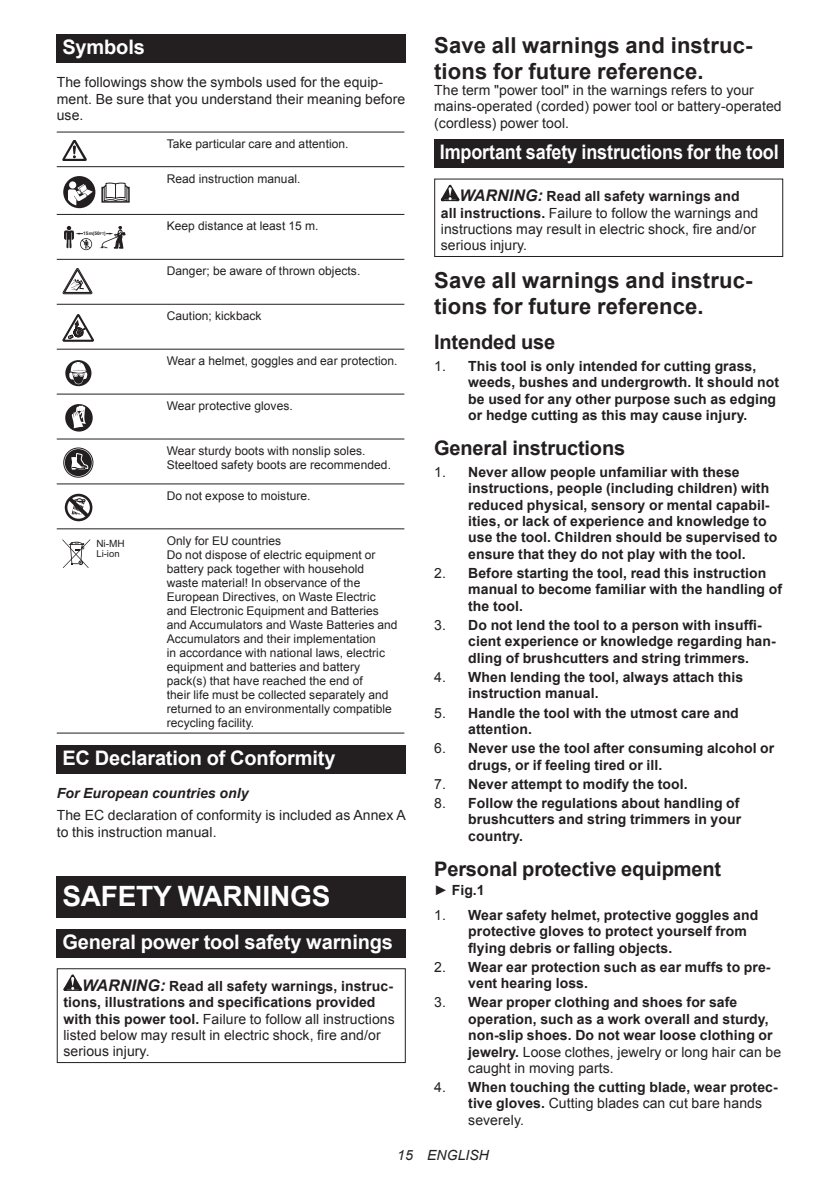
<style>
.page{position:relative;width:840px;height:1191px;background:#fff}
.page>*{position:absolute;margin:0;border:0;box-sizing:border-box;transform-origin:0 0}
.t1{font:700 28px "Arial";letter-spacing:-.01em;color:#fff}
.t2{font:700 22px/25.8px "Arial";letter-spacing:.005em;color:#231f20}
.t3{font:700 20px "Arial";letter-spacing:-.01em;color:#fff}
.t4{font:700 20px "Arial";letter-spacing:-.01em;color:#231f20}
.t5{font:700 20px "Arial";letter-spacing:-.01em;color:#fff;scale:.9 1}
.t6{font:700 14px/16.4px "Arial";letter-spacing:.005em;color:#231f20}
.t7{font:14px/16.4px "Arial";letter-spacing:.005em;color:#231f20}
.t8{font:italic 700 14px "Arial";letter-spacing:.005em;color:#231f20}
.t9{font:italic 14px "Arial";letter-spacing:.005em;color:#231f20}
.t10{font:12px/14px "Arial";letter-spacing:.005em;color:#231f20}
.t11{font:10px "Arial";color:#231f20}
.t12{font:9.6px "Arial";color:#231f20}
.t13{font:700 4.8px "Arial";color:#231f20}
.s1{font-size:3.6px}
.s2{font-style:italic;font-size:16px}
.s3{font-weight:400}
.s4{font-weight:700;font-style:italic;font-size:16px}
.s5{font-weight:700}
</style>
<div class="page">
<div style="left:57px;top:34px;width:348px;height:29px;background:#231f20"></div>
<hr style="left:57px;top:131px;width:104px;height:1px;background:#231f20">
<hr style="left:161px;top:131px;width:243px;height:1px;background:#231f20">
<hr style="left:57px;top:166px;width:104px;height:1px;background:#231f20">
<hr style="left:161px;top:166px;width:243px;height:1px;background:#231f20">
<hr style="left:57px;top:214px;width:104px;height:1px;background:#231f20">
<hr style="left:161px;top:214px;width:243px;height:1px;background:#231f20">
<hr style="left:57px;top:259px;width:104px;height:1px;background:#231f20">
<hr style="left:161px;top:259px;width:243px;height:1px;background:#231f20">
<hr style="left:57px;top:304px;width:104px;height:1px;background:#231f20">
<hr style="left:161px;top:304px;width:243px;height:1px;background:#231f20">
<hr style="left:57px;top:349px;width:104px;height:1px;background:#231f20">
<hr style="left:161px;top:349px;width:243px;height:1px;background:#231f20">
<hr style="left:57px;top:393px;width:104px;height:1px;background:#231f20">
<hr style="left:161px;top:393px;width:243px;height:1px;background:#231f20">
<hr style="left:57px;top:438px;width:104px;height:1px;background:#231f20">
<hr style="left:161px;top:438px;width:243px;height:1px;background:#231f20">
<hr style="left:57px;top:483px;width:104px;height:1px;background:#231f20">
<hr style="left:161px;top:483px;width:243px;height:1px;background:#231f20">
<hr style="left:57px;top:528px;width:104px;height:1px;background:#231f20">
<hr style="left:161px;top:528px;width:243px;height:1px;background:#231f20">
<hr style="left:57px;top:732px;width:104px;height:1px;background:#231f20">
<hr style="left:161px;top:732px;width:243px;height:1px;background:#231f20">
<svg style="left:62px;top:140px;width:25px;height:21px"></svg>
<svg style="left:63px;top:176px;width:32px;height:32px"></svg>
<svg style="left:101px;top:182px;width:29px;height:21px"></svg>
<svg style="left:80px;top:238px;width:12px;height:12px"></svg>
<div style="left:81px;top:239px;width:10px;height:10px;background:#fff;border-radius:50%"></div>
<svg style="left:64px;top:226px;width:26px;height:23px"></svg>
<svg style="left:99px;top:226px;width:27px;height:23px"></svg>
<svg style="left:62px;top:268px;width:30px;height:26px"></svg>
<svg style="left:62px;top:314px;width:32px;height:28px"></svg>
<svg style="left:65px;top:359px;width:27px;height:28px"></svg>
<svg style="left:65px;top:360px;width:26px;height:26px"></svg>
<svg style="left:69px;top:361px;width:20px;height:24px"></svg>
<div style="left:65px;top:404px;width:28px;height:27px;background:#231f20;border-radius:50%"></div>
<svg style="left:72px;top:406px;width:15px;height:22px"></svg>
<div style="left:65px;top:449px;width:27px;height:27px;background:#231f20;border-radius:50%"></div>
<div style="left:63px;top:447px;width:30px;height:30px;border:1px solid #231f20;border-radius:50%"></div>
<svg style="left:71px;top:447px;width:17px;height:30px"></svg>
<svg style="left:65px;top:493px;width:28px;height:28px"></svg>
<svg style="left:62px;top:539px;width:28px;height:29px"></svg>
<div style="left:57px;top:745px;width:348px;height:28px;background:#231f20"></div>
<div style="left:57px;top:876px;width:348px;height:41px;background:#231f20"></div>
<div style="left:57px;top:929px;width:348px;height:28px;background:#231f20"></div>
<svg style="left:63px;top:974px;width:19px;height:16px"></svg>
<div style="left:57px;top:968px;width:348px;height:95px;border:1px solid #231f20"></div>
<div style="left:434px;top:139px;width:348px;height:29px;background:#231f20"></div>
<svg style="left:440px;top:185px;width:19px;height:16px"></svg>
<div style="left:434px;top:178px;width:348px;height:79px;border:1px solid #231f20"></div>
<h3 class="t3" style="left:62px;top:34px;width:84px">Symbols</h3>
<p class="t7" style="left:57px;top:74px;width:350px">The followings show the symbols used for the equip&shy;ment. Be sure that you understand their meaning before use.</p>
<p class="t10" style="left:167px;top:137px;width:183px">Take particular care and attention.</p>
<p class="t10" style="left:167px;top:171px;width:135px">Read instruction manual.</p>
<p class="t13" style="left:83px;top:230px;width:24px">15m(50<span class="s1">FT</span>)</p>
<p class="t10" style="left:167px;top:219px;width:153px">Keep distance at least 15 m.</p>
<p class="t10" style="left:167px;top:264px;width:195px">Danger; be aware of thrown objects.</p>
<p class="t10" style="left:167px;top:309px;width:96px">Caution; kickback</p>
<p class="t10" style="left:167px;top:354px;width:232px">Wear a helmet, goggles and ear protection.</p>
<p class="t10" style="left:167px;top:399px;width:127px">Wear protective gloves.</p>
<p class="t10" style="left:167px;top:444px;width:226px">Wear sturdy boots with nonslip soles.<br>Steeltoed safety boots are recommended.</p>
<p class="t10" style="left:167px;top:489px;width:145px">Do not expose to moisture.</p>
<p class="t10" style="left:167px;top:534px;width:232px">Only for EU countries<br>Do not dispose of electric equipment or battery pack together with household waste material! In observance of the European Directives, on Waste Electric and Electronic Equipment and Batteries and Accumulators and Waste Batteries and Accumulators and their implementation<br>in accordance with national laws, electric equipment and batteries and battery pack(s) that have reached the end of<br>their life must be collected separately and returned to an environmentally compatible recycling facility.</p>
<h3 class="t3" style="left:62px;top:744px;width:274px">EC Declaration of Conformity</h3>
<p class="t8" style="left:57px;top:784px;width:193px">For European countries only</p>
<p class="t7" style="left:57px;top:807px;width:350px">The EC declaration of conformity is included as Annex A to this instruction manual.</p>
<p class="t11" style="left:96px;top:536px;width:30px">Ni-MH</p>
<p class="t12" style="left:96px;top:547px;width:25px">Li-ion</p>
<h1 class="t1" style="left:62px;top:877px;width:269px">SAFETY WARNINGS</h1>
<h3 class="t3" style="left:62px;top:928px;width:332px">General power tool safety warnings</h3>
<p class="t6" style="left:63px;top:978px;width:333px;text-indent:19px"><span class="s2">WARNING:</span> Read all safety warnings, instruc&shy;tions, illustrations and specifications provided with this power tool. <span class="s3">Failure to follow all instructions listed below may result in electric shock, fire and/or serious injury.</span></p>
<h2 class="t2" style="left:434px;top:33px;width:319px">Save all warnings and instruc&shy;tions for future reference.</h2>
<p class="t7" style="left:434px;top:82px;width:349px">The term "power tool" in the warnings refers to your mains-operated (corded) power tool or battery-operated (cordless) power tool.</p>
<h3 class="t5" style="left:439px;top:139px;width:378px">Important safety instructions for the tool</h3>
<p class="t7" style="left:440px;top:188px;width:319px;text-indent:19px"><span class="s4">WARNING:</span> <span class="s5">Read all safety warnings and all instructions.</span> Failure to follow the warnings and instructions may result in electric shock, fire and/or serious injury.</p>
<h2 class="t2" style="left:434px;top:268px;width:319px">Save all warnings and instruc&shy;tions for future reference.</h2>
<h3 class="t4" style="left:434px;top:328px;width:122px">Intended use</h3>
<p class="t6" style="left:468px;top:358px;width:312px;text-indent:-34px"><span class="s3">1.</span> This tool is only intended for cutting grass, weeds, bushes and undergrowth. It should not be used for any other purpose such as edging or hedge cutting as this may cause injury.</p>
<h3 class="t4" style="left:434px;top:434px;width:192px">General instructions</h3>
<p class="t6" style="left:468px;top:464px;width:310px;text-indent:-34px"><span class="s3">1.</span> Never allow people unfamiliar with these instructions, people (including children) with reduced physical, sensory or mental capabil&shy;ities, or lack of experience and knowledge to use the tool. Children should be supervised to ensure that they do not play with the tool.</p>
<p class="t6" style="left:468px;top:565px;width:315px;text-indent:-34px"><span class="s3">2.</span> Before starting the tool, read this instruction manual to become familiar with the handling of the tool.</p>
<p class="t6" style="left:468px;top:617px;width:309px;text-indent:-34px"><span class="s3">3.</span> Do not lend the tool to a person with insuffi&shy;cient experience or knowledge regarding han&shy;dling of brushcutters and string trimmers.</p>
<p class="t6" style="left:468px;top:669px;width:276px;text-indent:-34px"><span class="s3">4.</span> When lending the tool, always attach this instruction manual.</p>
<p class="t6" style="left:468px;top:705px;width:272px;text-indent:-34px"><span class="s3">5.</span> Handle the tool with the utmost care and attention.</p>
<p class="t6" style="left:468px;top:740px;width:307px;text-indent:-34px"><span class="s3">6.</span> Never use the tool after consuming alcohol or drugs, or if feeling tired or ill.</p>
<p class="t6" style="left:434px;top:776px;width:255px"><span class="s3">7.</span> Never attempt to modify the tool.</p>
<p class="t6" style="left:468px;top:795px;width:274px;text-align:justify;text-indent:-34px"><span class="s3">8.</span> Follow the regulations about handling of brushcutters and string trimmers in your country.</p>
<h3 class="t4" style="left:434px;top:855px;width:288px">Personal protective equipment</h3>
<p class="t6" style="left:434px;top:882px;width:52px"><span class="s3">►</span> Fig.1</p>
<p class="t6" style="left:468px;top:907px;width:291px;text-indent:-34px"><span class="s3">1.</span> Wear safety helmet, protective goggles and protective gloves to protect yourself from flying debris or falling objects.</p>
<p class="t6" style="left:468px;top:959px;width:304px;text-indent:-34px"><span class="s3">2.</span> Wear ear protection such as ear muffs to pre&shy;vent hearing loss.</p>
<p class="t6" style="left:468px;top:994px;width:314px;text-indent:-34px"><span class="s3">3.</span> Wear proper clothing and shoes for safe operation, such as a work overall and sturdy, non-slip shoes. Do not wear loose clothing or jewelry. <span class="s3">Loose clothes, jewelry or long hair can be caught in moving parts.</span></p>
<p class="t6" style="left:468px;top:1079px;width:311px;text-indent:-34px"><span class="s3">4.</span> When touching the cutting blade, wear protec&shy;tive gloves. <span class="s3">Cutting blades can cut bare hands severely.</span></p>
<p class="t9" style="left:397px;top:1146px;width:93px">15 ENGLISH</p>
</div>
